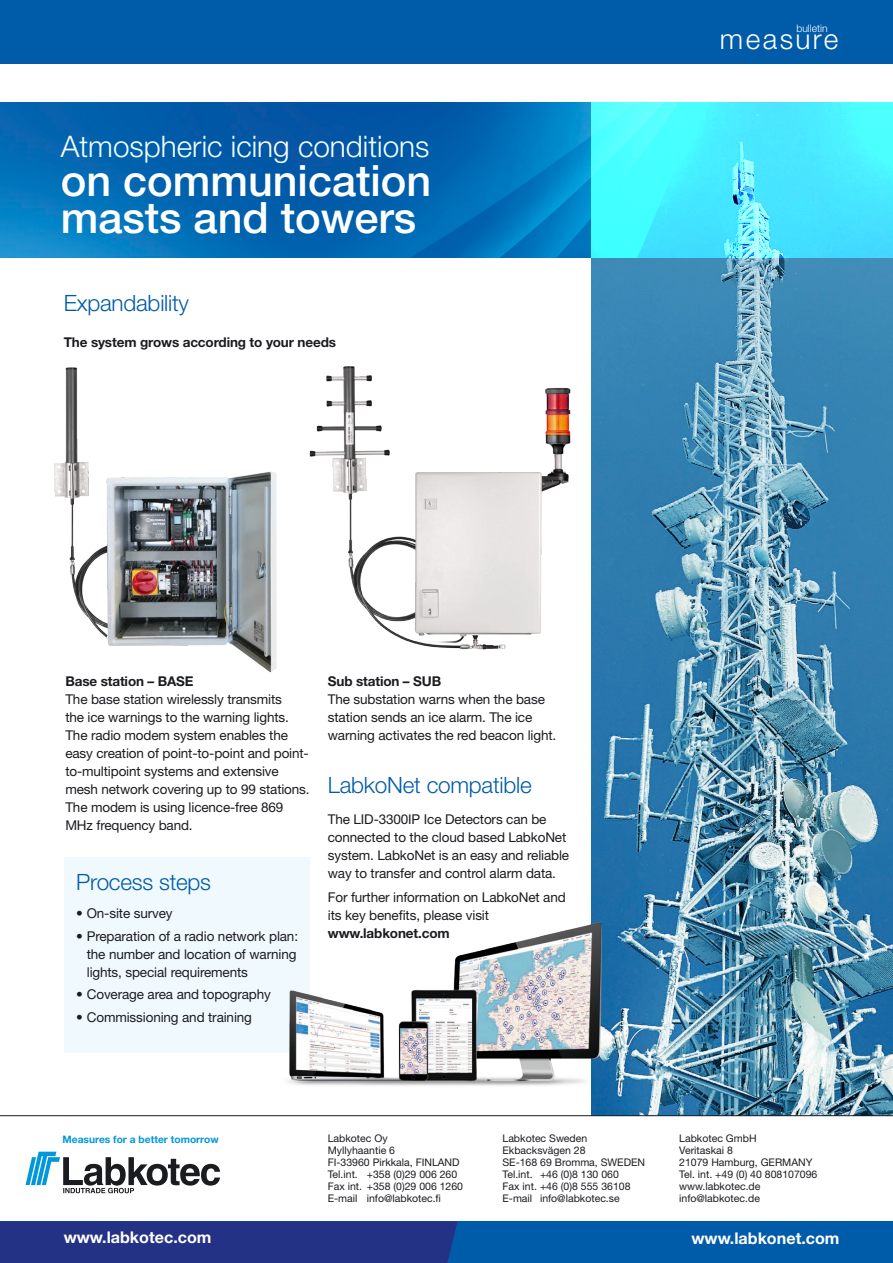
<style>
.page{position:relative;width:893px;height:1263px;background:#fff}
.page>*{position:absolute;margin:0;border:0;box-sizing:border-box;transform-origin:0 0}
.t1{font:500 43.2px/36.9px "Helvetica Neue";color:#fff}
.t2{font:300 29.7px "Helvetica Neue";color:#f0f9fe}
.t3{font:300 28.05px "Helvetica Neue";letter-spacing:.09em;color:#fff}
.t4{font:300 22.5px "Helvetica Neue";letter-spacing:-.01em;color:#005ca9}
.t5{font:700 16.2px "Helvetica Neue";color:#fff}
.t6{font:13.5px/18px "Helvetica Neue";letter-spacing:-.01em;color:#1b1c20}
.t7{font:700 13.5px "Helvetica Neue";letter-spacing:-.01em;color:#1b1c20}
.t8{font:10.5px/12px "Helvetica Neue";color:#1b1c20}
.t9{font:300 10.35px "Helvetica Neue";color:#fff}
.t10{font:700 10.2px "Helvetica Neue";color:#0097db}
</style>
<div class="page">
<img style="left:592px;top:257px;width:301px;height:858px">
<div style="left:0;top:1221px;width:893px;height:42px;background:#005ca9"></div>
<div style="left:0;top:1221px;width:458px;height:42px;background:#243285"></div>
<hr style="left:0;top:1115px;width:893px;height:1px;background:#1b1c20">
<svg style="left:26px;top:1152px;width:194px;height:41px"></svg>
<img style="left:309px;top:346px;width:284px;height:328px">
<img style="left:54px;top:367px;width:223px;height:306px">
<div style="left:0;top:0;width:893px;height:64px;background:#005ca9"></div>
<div style="left:64px;top:857px;width:246px;height:195px;background:#f0f9fe"></div>
<img style="left:0;top:102px;width:893px;height:155px">
<img style="left:280px;top:921px;width:322px;height:191px">
<p class="t9" style="left:796px;top:22px;width:33px">bulletin</p>
<h2 class="t2" style="left:61px;top:128px;width:370px">Atmospheric icing conditions</h2>
<h1 class="t1" style="left:61px;top:162px;width:372px">on communication masts and towers</h1>
<h3 class="t4" style="left:64px;top:289px;width:127px">Expandability</h3>
<p class="t7" style="left:64px;top:334px;width:274px">The system grows according to your needs</p>
<p class="t7" style="left:65px;top:673px;width:130px">Base station – BASE</p>
<p class="t6" style="left:65px;top:690px;width:246px">The base station wirelessly transmits<br>the ice warnings to the warning lights.<br>The radio modem system enables the easy creation of point-to-point and point&shy;to-multipoint systems and extensive mesh network covering up to 99 stations.<br>The modem is using licence-free 869<br>MHz frequency band.</p>
<h3 class="t4" style="left:76px;top:868px;width:136px">Process steps</h3>
<p class="t6" style="left:76px;top:904px;width:98px">• On-site survey</p>
<p class="t6" style="left:87px;top:927px;width:213px;text-align:justify;text-indent:-11px">• Preparation of a radio network plan: the number and location of warning lights, special requirements</p>
<p class="t6" style="left:76px;top:985px;width:196px">• Coverage area and topography</p>
<p class="t6" style="left:76px;top:1008px;width:177px">• Commissioning and training</p>
<p class="t7" style="left:328px;top:673px;width:115px">Sub station – SUB</p>
<p class="t6" style="left:328px;top:690px;width:230px">The substation warns when the base station sends an ice alarm. The ice warning activates the red beacon light.</p>
<h3 class="t4" style="left:328px;top:771px;width:205px">LabkoNet compatible</h3>
<p class="t6" style="left:328px;top:810px;width:243px">The LID-3300IP Ice Detectors can be connected to the cloud based LabkoNet system. LabkoNet is an easy and reliable way to transfer and control alarm data.</p>
<p class="t6" style="left:328px;top:888px;width:239px">For further information on LabkoNet and its key benefits, please visit</p>
<p class="t7" style="left:328px;top:925px;width:123px">www.labkonet.com</p>
<h3 class="t3" style="left:720px;top:22px;width:120px">measure</h3>
<p class="t10" style="left:62px;top:1133px;width:158px">Measures for a better tomorrow</p>
<p class="t8" style="left:328px;top:1132px;width:137px">Labkotec Oy<br>Myllyhaantie 6<br>FI-33960 Pirkkala, FINLAND<br>Tel.int. +358 (0)29 006 260<br>Fax int. +358 (0)29 006 1260<br>E-mail info@labkotec.fi</p>
<p class="t8" style="left:502px;top:1132px;width:144px">Labkotec Sweden<br>Ekbacksvägen 28<br>SE-168 69 Bromma, SWEDEN<br>Tel.int. +46 (0)8 130 060<br>Fax int. +46 (0)8 555 36108<br>E-mail info@labkotec.se</p>
<p class="t8" style="left:679px;top:1132px;width:140px">Labkotec GmbH<br>Veritaskai 8<br>21079 Hamburg, GERMANY<br>Tel. int. +49 (0) 40 808107096 www.labkotec.de info@labkotec.de</p>
<p class="t5" style="left:64px;top:1227px;width:149px">www.labkotec.com</p>
<p class="t5" style="left:691px;top:1228px;width:150px">www.labkonet.com</p>
</div>
